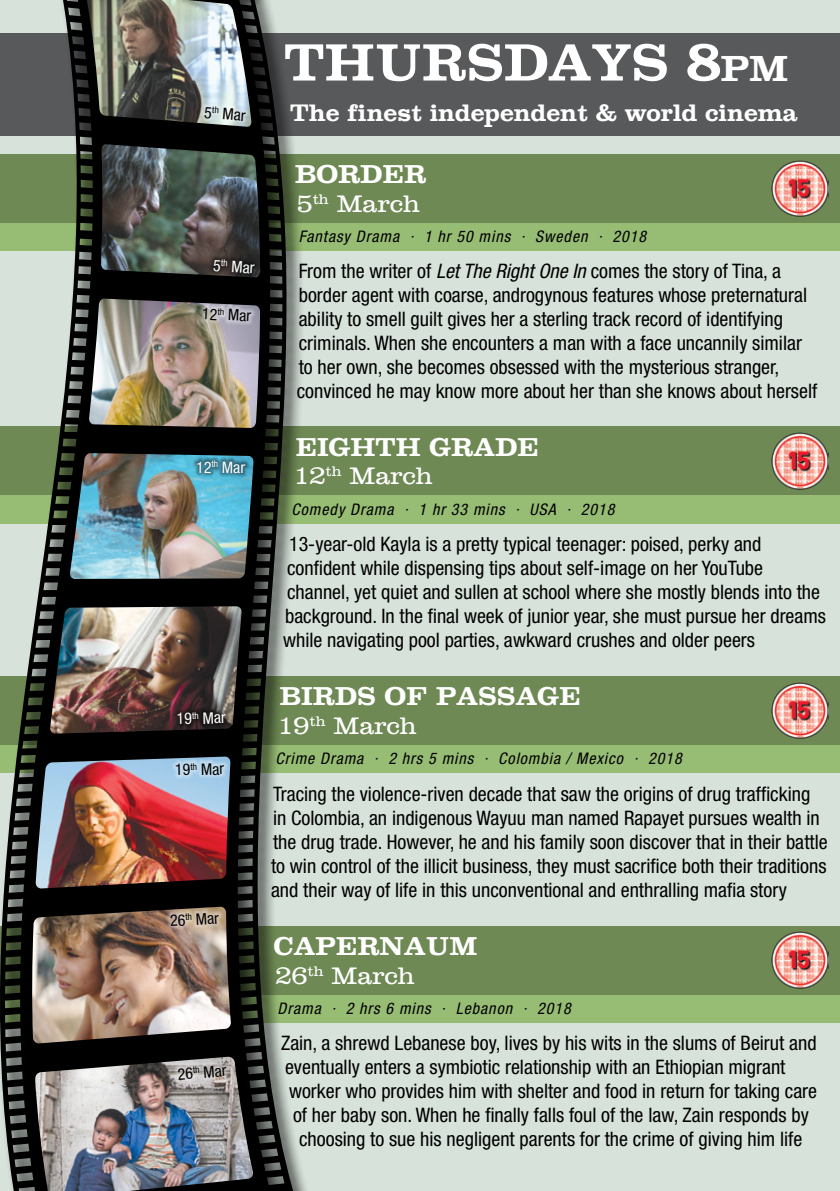
<style>
.page{position:relative;width:840px;height:1191px;background:#fff}
.page>*{position:absolute;margin:0;border:0;box-sizing:border-box;transform-origin:0 0}
.t1{font:700 52px "Clarendon";color:#fff}
.t2{font:700 26px "Clarendon";color:#fff}
.t3{font:24px "Clarendon";color:#fff}
.t4{font:700 24px "Clarendon";color:#fff}
.t5{font:condensed 20px/24px "Helvetica Neue LT Std";color:#000}
.t6{font:italic condensed 16px "Helvetica Neue LT Std";letter-spacing:.06em;color:#000}
.t7{font:condensed 16px "Helvetica Neue LT Std";color:#000}
.t8{font:condensed 16px "Helvetica Neue LT Std";color:#fff}
.s1{font-size:36.4px}
.s2{font-style:italic}
</style>
<div class="page">
<div style="left:0;top:0;width:839px;height:1191px;background:#d7e2da"></div>
<div style="left:0;top:222px;width:839px;height:29px;background:#97bc74"></div>
<div style="left:0;top:154px;width:839px;height:68px;background:#6e8954"></div>
<img style="left:771px;top:160px;width:57px;height:57px">
<div style="left:0;top:495px;width:839px;height:28px;background:#97bc74"></div>
<div style="left:0;top:427px;width:839px;height:68px;background:#6e8954"></div>
<img style="left:771px;top:432px;width:57px;height:57px">
<div style="left:0;top:744px;width:839px;height:29px;background:#97bc74"></div>
<div style="left:0;top:676px;width:839px;height:68px;background:#6e8954"></div>
<img style="left:771px;top:682px;width:57px;height:57px">
<div style="left:0;top:994px;width:839px;height:28px;background:#97bc74"></div>
<div style="left:0;top:926px;width:839px;height:68px;background:#6e8954"></div>
<img style="left:771px;top:931px;width:57px;height:57px">
<div style="left:0;top:33px;width:839px;height:102px;background:#58595b"></div>
<div style="left:0;top:0;width:319px;height:1191px;background:#000;opacity:.75"></div>
<svg style="left:0;top:0;width:301px;height:1191px"></svg>
<img style="left:87px;top:0;width:164px;height:127px">
<img style="left:101px;top:144px;width:159px;height:133px">
<img style="left:89px;top:298px;width:171px;height:130px">
<img style="left:70px;top:453px;width:183px;height:126px">
<img style="left:50px;top:606px;width:192px;height:127px">
<img style="left:35px;top:756px;width:195px;height:132px">
<img style="left:32px;top:906px;width:199px;height:137px">
<img style="left:35px;top:1056px;width:218px;height:135px">
<svg style="left:198px;top:302px;width:58px;height:24px"></svg>
<svg style="left:192px;top:456px;width:58px;height:21px"></svg>
<svg style="left:171px;top:757px;width:58px;height:22px"></svg>
<svg style="left:165px;top:906px;width:59px;height:25px"></svg>
<svg style="left:172px;top:1059px;width:60px;height:25px"></svg>
<svg style="left:200px;top:101px;width:51px;height:25px"></svg>
<svg style="left:209px;top:254px;width:50px;height:24px"></svg>
<svg style="left:173px;top:706px;width:58px;height:22px"></svg>
<p class="t7" style="left:202px;top:304px;width:51px;rotate:3deg">12<sup>th</sup> Mar</p>
<p class="t8" style="left:196px;top:457px;width:51px;rotate:1deg">12<sup>th</sup> Mar</p>
<p class="t7" style="left:175px;top:760px;width:51px;rotate:-1deg">19<sup>th</sup> Mar</p>
<p class="t7" style="left:169px;top:911px;width:51px;rotate:-3deg">26<sup>th</sup> Mar</p>
<p class="t7" style="left:177px;top:1064px;width:51px;rotate:-4deg">26<sup>th</sup> Mar</p>
<p class="t1" style="left:284px;top:31px;width:505px">THURSDAYS 8<span class="s1">pm</span></p>
<p class="t4" style="left:290px;top:98px;width:508px">The finest independent &amp; world cinema</p>
<p class="t2" style="left:294px;top:158px;width:133px">BORDER</p>
<p class="t3" style="left:296px;top:190px;width:125px">5<sup>th</sup> March</p>
<p class="t6" style="left:298px;top:227px;width:348px">Fantasy Drama · 1 hr 50 mins · Sweden · 2018</p>
<p class="t5" style="left:296px;top:259px;width:521px">From the writer of <span class="s2">Let The Right One In</span> comes the story of Tina, a border agent with coarse, androgynous features whose preternatural ability to smell guilt gives her a sterling track record of identifying criminals. When she encounters a man with a face uncannily similar to her own, she becomes obsessed with the mysterious stranger, convinced he may know more about her than she knows about herself</p>
<p class="t2" style="left:295px;top:431px;width:245px">EIGHTH GRADE</p>
<p class="t3" style="left:293px;top:462px;width:141px">12<sup>th</sup> March</p>
<p class="t6" style="left:291px;top:500px;width:324px">Comedy Drama · 1 hr 33 mins · USA · 2018</p>
<p class="t5" style="left:283px;top:532px;width:544px;text-indent:6px">13-year-old Kayla is a pretty typical teenager: poised, perky and confident while dispensing tips about self-image on her YouTube channel, yet quiet and sullen at school where she mostly blends into the background. In the final week of junior year, she must pursue her dreams while navigating pool parties, awkward crushes and older peers</p>
<p class="t2" style="left:279px;top:680px;width:302px">BIRDS OF PASSAGE</p>
<p class="t3" style="left:277px;top:711px;width:141px">19<sup>th</sup> March</p>
<p class="t6" style="left:275px;top:749px;width:407px">Crime Drama · 2 hrs 5 mins · Colombia / Mexico · 2018</p>
<p class="t5" style="left:271px;top:781px;width:558px">Tracing the violence-riven decade that saw the origins of drug trafficking<br>in Colombia, an indigenous Wayuu man named Rapayet pursues wealth in the drug trade. However, he and his family soon discover that in their battle to win control of the illicit business, they must sacrifice both their traditions and their way of life in this unconventional and enthralling mafia story</p>
<p class="t2" style="left:273px;top:930px;width:205px">CAPERNAUM</p>
<p class="t3" style="left:275px;top:961px;width:141px">26<sup>th</sup> March</p>
<p class="t6" style="left:277px;top:999px;width:294px">Drama · 2 hrs 6 mins · Lebanon · 2018</p>
<p class="t5" style="left:281px;top:1030px;width:536px">Zain, a shrewd Lebanese boy, lives by his wits in the slums of Beirut and</p>
<p class="t5" style="left:285px;top:1054px;width:501px">eventually enters a symbiotic relationship with an Ethiopian migrant</p>
<p class="t5" style="left:289px;top:1078px;width:529px">worker who provides him with shelter and food in return for taking care</p>
<p class="t5" style="left:293px;top:1102px;width:517px">of her baby son. When he finally falls foul of the law, Zain responds by</p>
<p class="t5" style="left:299px;top:1126px;width:504px">choosing to sue his negligent parents for the crime of giving him life</p>
</div>
